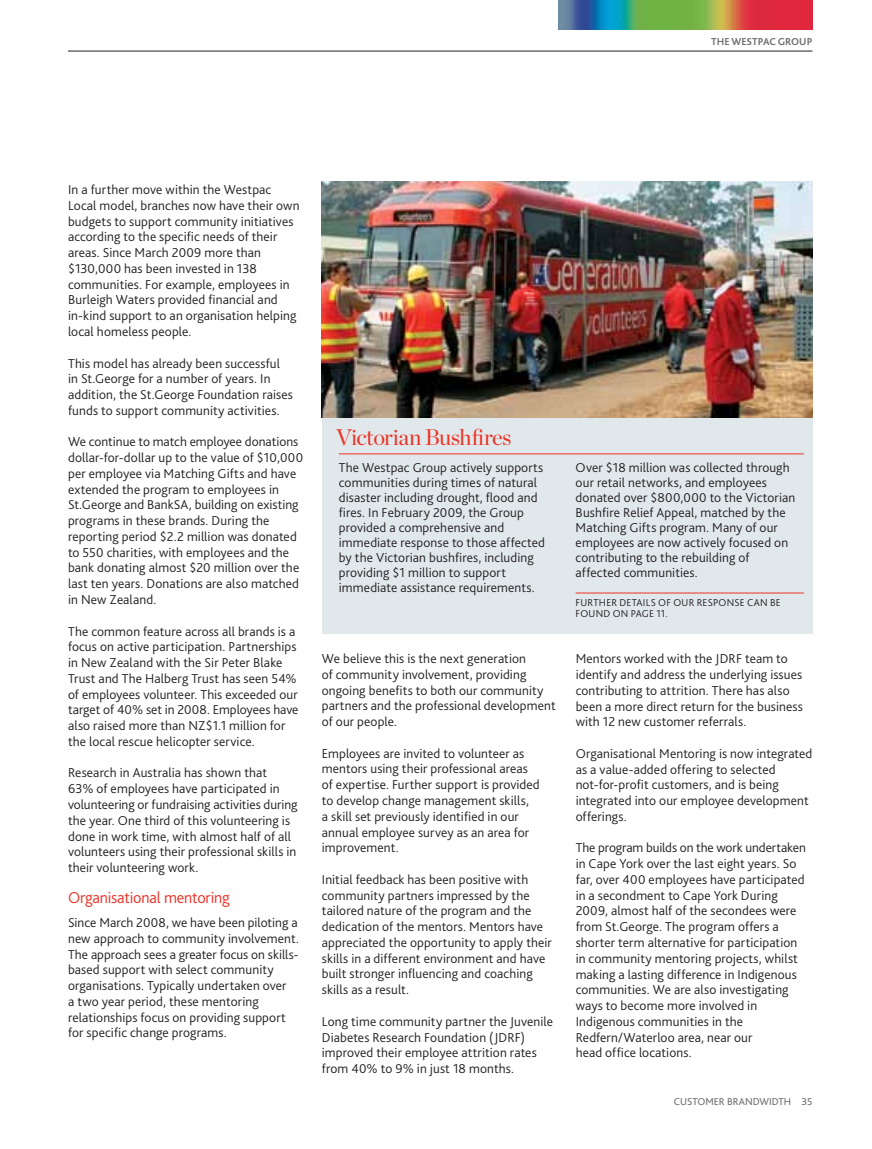
<style>
.page{position:relative;width:872px;height:1149px;background:#fff}
.page>*{position:absolute;margin:0;border:0;box-sizing:border-box;transform-origin:0 0}
.t1{font:22.5px "Chronicle Display";letter-spacing:-.02em;color:#ee3124}
.t2{font:300 16.5px "Bliss 2";letter-spacing:-.015em;color:#ee3124}
.t3{font:300 13.5px/15.8px "Bliss 2";letter-spacing:.005em;color:#231f20}
.t4{font:300 10.5px "Bliss 2";color:#231f20}
.t5{font:10.5px "Bliss 2";color:#6d6e71}
.t6{font:700 10.5px "Bliss 2";letter-spacing:.005em;color:#6d6e71}
</style>
<div class="page">
<div style="left:322px;top:182px;width:490px;height:451px;background:#e1e8ec"></div>
<img style="left:322px;top:182px;width:490px;height:235px">
<hr style="left:339px;top:453px;width:465px;height:1px;background:#ee3124">
<hr style="left:575px;top:592px;width:229px;height:1px;background:#ee3124">
<img style="left:558px;top:0;width:254px;height:30px">
<hr style="left:68px;top:51px;width:744px;height:1px;background:#231f20">
<p class="t6" style="left:711px;top:35px;width:50px">THE WES TPAC</p>
<p class="t6" style="left:777px;top:35px;width:10px">GROUP</p>
<p class="t3" style="left:68px;top:181px;width:233px">In a further move within the Westpac Local model, branches now have their own budgets to support community initiatives according to the specific needs of their areas. Since March 2009 more than $130,000 has been invested in 138 communities. For example, employees in Burleigh Waters provided financial and in-kind support to an organisation helping local homeless people.</p>
<p class="t3" style="left:68px;top:355px;width:226px">This model has already been successful in St.George for a number of years. In addition, the St.George Foundation raises funds to support community activities.</p>
<p class="t3" style="left:68px;top:433px;width:237px">We continue to match employee donations dollar-for-dollar up to the value of $10,000 per employee via Matching Gifts and have extended the program to employees in St.George and BankSA, building on existing programs in these brands. During the reporting period $2.2 million was donated to 550 charities, with employees and the bank donating almost $20 million over the last ten years. Donations are also matched in New Zealand.</p>
<p class="t3" style="left:68px;top:622px;width:232px">The common feature across all brands is a focus on active participation. Partnerships in New Zealand with the Sir Peter Blake Trust and The Halberg Trust has seen 54% of employees volunteer. This exceeded our target of 40% set in 2008. Employees have also raised more than NZ$1.1 million for the local rescue helicopter service.</p>
<p class="t3" style="left:68px;top:764px;width:231px">Research in Australia has shown that<br>63% of employees have participated in volunteering or fundraising activities during the year. One third of this volunteering is done in work time, with almost half of all volunteers using their professional skills in their volunteering work.</p>
<p class="t2" style="left:68px;top:887px;width:163px">Organisational mentoring</p>
<p class="t3" style="left:68px;top:914px;width:232px">Since March 2008, we have been piloting a new approach to community involvement.<br>The approach sees a greater focus on skills&shy;based support with select community organisations. Typically undertaken over<br>a two year period, these mentoring relationships focus on providing support for specific change programs.</p>
<h1 class="t1" style="left:336px;top:419px;width:177px">Victorian Bushfires</h1>
<p class="t3" style="left:339px;top:459px;width:208px;line-height:15px">The Westpac Group actively supports communities during times of natural disaster including drought, flood and fires. In February 2009, the Group provided a comprehensive and immediate response to those affected by the Victorian bushfires, including providing $1 million to support immediate assistance requirements.</p>
<p class="t3" style="left:575px;top:459px;width:221px;line-height:15px">Over $18 million was collected through our retail networks, and employees donated over $800,000 to the Victorian Bushfire Relief Appeal, matched by the Matching Gifts program. Many of our employees are now actively focused on contributing to the rebuilding of affected communities.</p>
<p class="t4" style="left:575px;top:596px;width:7px">Further</p>
<p class="t4" style="left:619px;top:596px;width:6px">details</p>
<p class="t4" style="left:658px;top:596px;width:23px">of our</p>
<p class="t4" style="left:696px;top:596px;width:7px">response</p>
<p class="t4" style="left:747px;top:596px;width:8px">can</p>
<p class="t4" style="left:770px;top:596px;width:6px">be</p>
<p class="t4" style="left:575px;top:606px;width:2px">found</p>
<p class="t4" style="left:613px;top:606px;width:25px">on page</p>
<p class="t4" style="left:656px;top:606px;width:13px">11.</p>
<p class="t3" style="left:322px;top:650px;width:235px">We believe this is the next generation<br>of community involvement, providing ongoing benefits to both our community partners and the professional development of our people.</p>
<p class="t3" style="left:322px;top:744px;width:219px">Employees are invited to volunteer as mentors using their professional areas of expertise. Further support is provided to develop change management skills,<br>a skill set previously identified in our annual employee survey as an area for improvement.</p>
<p class="t3" style="left:322px;top:870px;width:231px">Initial feedback has been positive with community partners impressed by the tailored nature of the program and the dedication of the mentors. Mentors have appreciated the opportunity to apply their skills in a different environment and have built stronger influencing and coaching skills as a result.</p>
<p class="t3" style="left:322px;top:1012px;width:233px">Long time community partner the Juvenile Diabetes Research Foundation (JDRF) improved their employee attrition rates from 40% to 9% in just 18 months.</p>
<p class="t3" style="left:575px;top:650px;width:229px">Mentors worked with the JDRF team to identify and address the underlying issues contributing to attrition. There has also been a more direct return for the business with 12 new customer referrals.</p>
<p class="t3" style="left:575px;top:744px;width:238px">Organisational Mentoring is now integrated as a value-added offering to selected not-for-profit customers, and is being integrated into our employee development offerings.</p>
<p class="t3" style="left:575px;top:839px;width:232px">The program builds on the work undertaken in Cape York over the last eight years. So far, over 400 employees have participated in a secondment to Cape York During 2009, almost half of the secondees were from St.George. The program offers a shorter term alternative for participation in community mentoring projects, whilst making a lasting difference in Indigenous communities. We are also investigating ways to become more involved in Indigenous communities in the Redfern/Waterloo area, near our<br>head office locations.</p>
<p class="t5" style="left:674px;top:1094px;width:6px">CUSTO</p>
<p class="t5" style="left:705px;top:1094px;width:108px">MER BRANDWIDTH 35</p>
</div>
